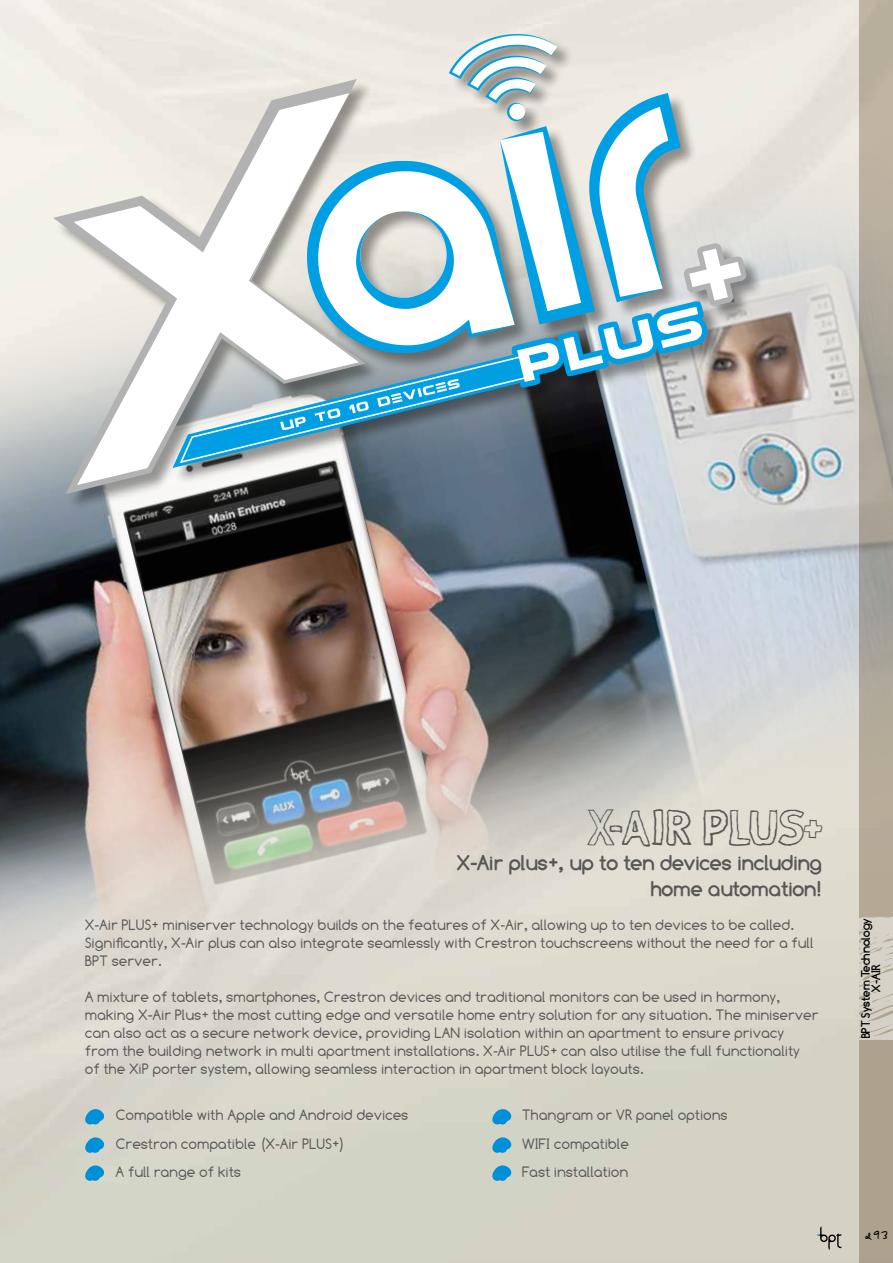
<style>
.page{position:relative;width:893px;height:1263px;background:#fff}
.page>*{position:absolute;margin:0;border:0;box-sizing:border-box;transform-origin:0 0}
.t1{font:45px "Manovel";letter-spacing:.065em;color:#575756}
.t2{font:700 21px/25.5px "Comfortaa";color:#575756;text-align:right}
.t3{font:15px/18px "Comfortaa";color:#575756}
.t4{font:13.5px "JIMMY1";color:#000}
.t5{font:700 12px/10.5px "Comfortaa";color:#000;text-align:center}
</style>
<div class="page">
<img style="left:0;top:35px;width:859px;height:1063px">
<svg style="left:76px;top:1108px;width:44px;height:82px;background:#adc7ca"></svg>
<svg style="left:483px;top:1108px;width:44px;height:82px;background:#abc6c8"></svg>
<div style="left:54px;top:33px;width:710px;height:478px;background:#000;opacity:.4"></div>
<svg style="left:53px;top:79px;width:313px;height:415px"></svg>
<svg style="left:172px;top:34px;width:580px;height:435px"></svg>
<svg style="left:817px;top:1226px;width:25px;height:24px"></svg>
<svg style="left:859px;top:0;width:34px;height:1263px;background:#afa797"></svg>
<svg style="left:859px;top:916px;width:34px;height:124px;background:#d2ccc2"></svg>
<h1 class="t1" style="left:588px;top:797px;width:235px">X-AIR PLUS+</h1>
<h2 class="t2" style="left:457px;top:850px;width:366px">X-Air plus+, up to ten devices including home automation!</h2>
<p class="t3" style="left:85px;top:916px;width:730px">X-Air PLUS+ miniserver technology builds on the features of X-Air, allowing up to ten devices to be called.<br>Significantly, X-Air plus can also integrate seamlessly with Crestron touchscreens without the need for a full<br>BPT server.</p>
<p class="t3" style="left:85px;top:988px;width:735px">A mixture of tablets, smartphones, Crestron devices and traditional monitors can be used in harmony, making X-Air Plus+ the most cutting edge and versatile home entry solution for any situation. The miniserver can also act as a secure network device, providing LAN isolation within an apartment to ensure privacy from the building network in multi apartment installations. X-Air PLUS+ can also utilise the full functionality of the XiP porter system, allowing seamless interaction in apartment block layouts.</p>
<p class="t3" style="left:522px;top:1100px;width:207px;line-height:28.5px">Thangram or VR panel options<br>WIFI compatible<br>Fast installation</p>
<p class="t3" style="left:116px;top:1100px;width:294px;line-height:28.5px">Compatible with Apple and Android devices<br>Crestron compatible (X-Air PLUS+)<br>A full range of kits</p>
<p class="t5" style="left:860px;top:1038px;width:122px;rotate:-90deg">BPT System Technology<br>X-AIR</p>
<p class="t4" style="left:864px;top:1226px;width:26px">293</p>
</div>
